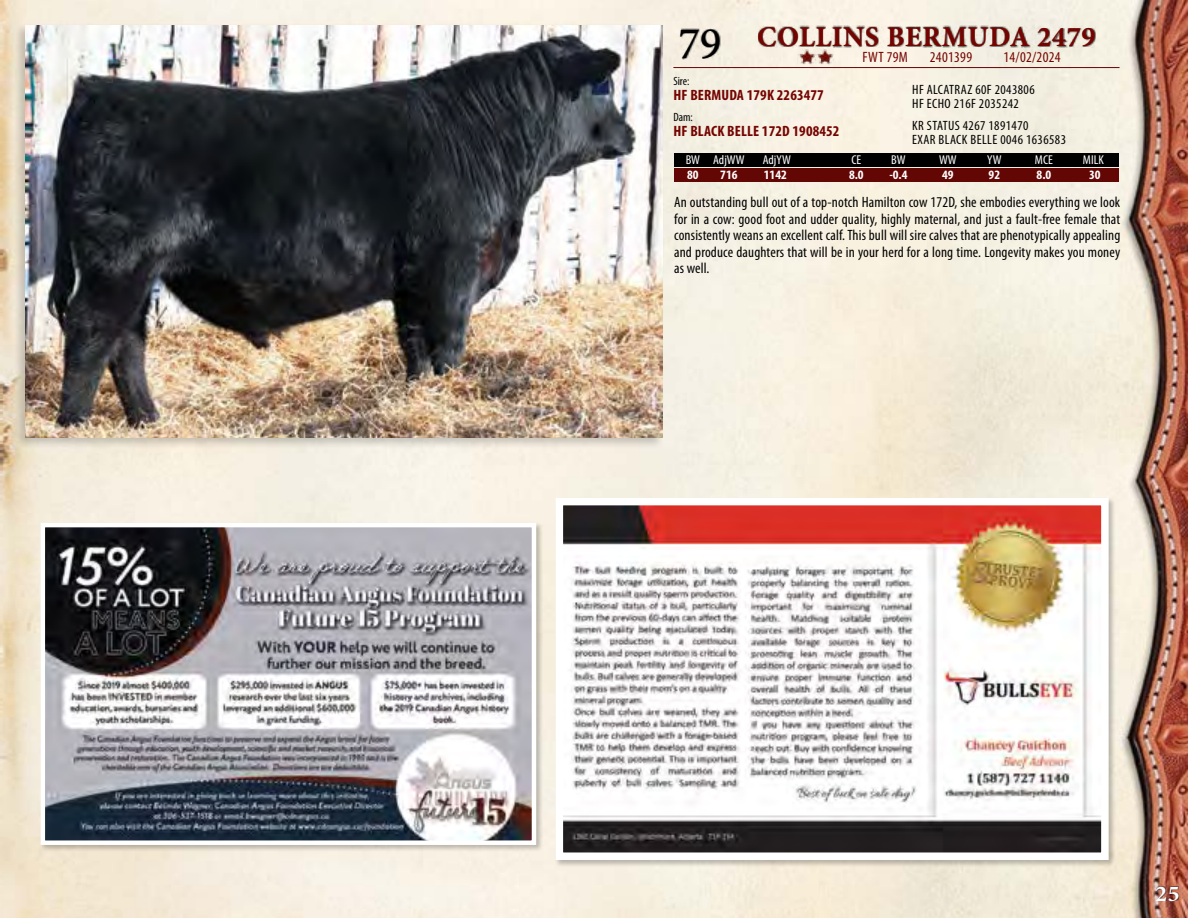
<style>
.page{position:relative;width:1188px;height:918px;background:#fff}
.page>*{position:absolute;margin:0;border:0;box-sizing:border-box;transform-origin:0 0}
.t1{font:45px "Minion Pro";color:#000}
.t2{font:700 28.5px "Minion Pro";letter-spacing:.02em;color:#750401}
.t3{font:700 22.5px "Minion Pro";color:#fff;scale:1.06 1}
.t4{font:condensed 15px/16.5px "Myriad Pro";letter-spacing:.01em;color:#000;text-align:justify}
.t5{font:700 condensed 15px "Myriad Pro";letter-spacing:.01em;color:#750401}
.t6{font:condensed 15px "Myriad Pro";letter-spacing:.02em;color:#750401}
.t7{font:condensed 13.5px/13.5px "Myriad Pro";letter-spacing:.03em;color:#000}
.t8{font:condensed 12.9px "Myriad Pro";color:#fff;scale:1.05 1}
.t9{font:700 condensed 12.9px "Myriad Pro";color:#fff;scale:1.05 1}
.t10{font:condensed 12px "Myriad Pro";color:#000}
</style>
<div class="page">
<img style="left:0;top:0;width:1188px;height:918px">
<div style="left:1155px;top:886px;width:24px;height:15px;background:#000;opacity:.75"></div>
<div style="left:13px;top:23px;width:651px;height:426px;background:#000;opacity:.2"></div>
<img style="left:26px;top:26px;width:636px;height:411px">
<div style="left:759px;top:25px;width:337px;height:23px;background:#000;opacity:.75"></div>
<hr style="left:673px;top:67px;width:447px;height:1px;background:#630705">
<div style="left:674px;top:153px;width:445px;height:14px;background:#000"></div>
<div style="left:674px;top:168px;width:445px;height:14px;background:#630705"></div>
<div style="left:680px;top:28px;width:40px;height:32px;background:#000;opacity:.75"></div>
<div style="left:555px;top:497px;width:561px;height:370px;background:#000;opacity:.25"></div>
<img style="left:565px;top:507px;width:535px;height:344px">
<div style="left:556px;top:498px;width:553px;height:362px;border:8px solid #fff"></div>
<img style="left:798px;top:48px;width:36px;height:17px">
<div style="left:40px;top:522px;width:504px;height:330px;background:#000;opacity:.25"></div>
<img style="left:46px;top:528px;width:485px;height:312px">
<div style="left:41px;top:523px;width:495px;height:322px;border:4px solid #fff"></div>
<h1 class="t1" style="left:678px;top:14px;width:45px">79</h1>
<h2 class="t2" style="left:757px;top:17px;width:340px">COLLINS BERMUDA 2479</h2>
<p class="t6" style="left:863px;top:48px;width:47px">FWT 79M</p>
<p class="t6" style="left:930px;top:48px;width:44px">2401399</p>
<p class="t6" style="left:1003px;top:48px;width:59px">14/02/2024</p>
<p class="t10" style="left:673px;top:74px;width:18px">Sire:</p>
<p class="t10" style="left:673px;top:110px;width:21px">Dam:</p>
<p class="t8" style="left:686px;top:152px;width:58px">BW AdjWW</p>
<p class="t8" style="left:763px;top:152px;width:28px">AdjYW</p>
<p class="t8" style="left:852px;top:152px;width:11px">CE</p>
<p class="t8" style="left:891px;top:152px;width:15px">BW</p>
<p class="t8" style="left:939px;top:152px;width:18px">WW</p>
<p class="t8" style="left:987px;top:152px;width:15px">YW</p>
<p class="t8" style="left:1035px;top:152px;width:19px">MCE</p>
<p class="t8" style="left:1083px;top:152px;width:21px">MILK</p>
<p class="t9" style="left:687px;top:167px;width:12px">80</p>
<p class="t9" style="left:720px;top:167px;width:18px">716</p>
<p class="t9" style="left:764px;top:167px;width:23px">1142</p>
<p class="t9" style="left:849px;top:167px;width:15px">8.0</p>
<p class="t9" style="left:889px;top:167px;width:19px">-0.4</p>
<p class="t9" style="left:942px;top:167px;width:12px">49</p>
<p class="t9" style="left:989px;top:167px;width:12px">92</p>
<p class="t9" style="left:1037px;top:167px;width:15px">8.0</p>
<p class="t9" style="left:1089px;top:167px;width:12px">30</p>
<p class="t7" style="left:912px;top:83px;width:124px">HF ALCATRAZ 60F 2043806<br>HF ECHO 216F 2035242</p>
<p class="t7" style="left:912px;top:119px;width:155px">KR STATUS 4267 1891470<br>EXAR BLACK BELLE 0046 1636583</p>
<p class="t5" style="left:673px;top:86px;width:152px">HF BERMUDA 179K 2263477</p>
<p class="t5" style="left:673px;top:122px;width:168px">HF BLACK BELLE 172D 1908452</p>
<p class="t4" style="left:674px;top:194px;width:448px">An outstanding bull out of a top-notch Hamilton cow 172D, she embodies everything we look for in a cow: good foot and udder quality, highly maternal, and just a fault-free female that consistently weans an excellent calf. This bull will sire calves that are phenotypically appealing and produce daughters that will be in your herd for a long time. Longevity makes you money as well.</p>
<h3 class="t3" style="left:1155px;top:878px;width:25px">25</h3>
</div>
